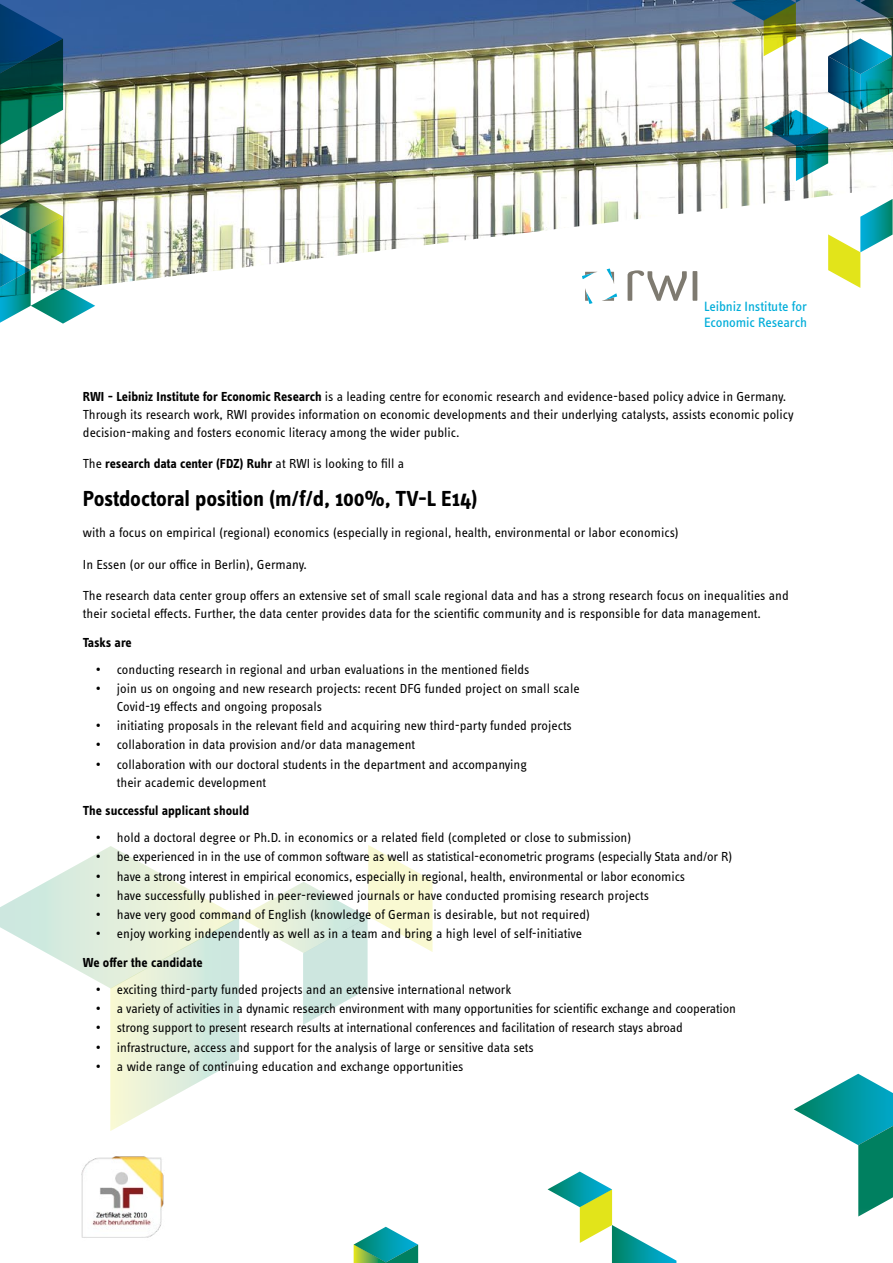
<style>
.page{position:relative;width:893px;height:1263px;background:#fff}
.page>*{position:absolute;margin:0;border:0;box-sizing:border-box;transform-origin:0 0}
.t1{font:700 22.5px "Info OT Text";letter-spacing:-.01em;color:#000}
.t2{font:13.95px/16.6px "Info OT Text";letter-spacing:-.01em;color:#00add9}
.t3{font:13.5px/18px "Info OT Text";color:#000}
.t4{font:700 13.5px "Info OT Text";letter-spacing:-.005em;color:#000}
.s1{font-weight:700}
.s2{font-weight:400}
</style>
<div class="page">
<img style="left:0;top:0;width:893px;height:301px">
<svg style="left:0;top:845px;width:433px;height:286px"></svg>
<svg style="left:548px;top:1171px;width:128px;height:92px"></svg>
<svg style="left:794px;top:1074px;width:99px;height:142px"></svg>
<svg style="left:0;top:3px;width:63px;height:143px;background:#266572"></svg>
<svg style="left:354px;top:1227px;width:64px;height:36px"></svg>
<img style="left:0;top:199px;width:95px;height:125px">
<svg style="left:828px;top:199px;width:65px;height:89px"></svg>
<img style="left:731px;top:0;width:162px;height:181px">
<img style="left:81px;top:1156px;width:83px;height:82px">
<svg style="left:582px;top:272px;width:15px;height:7px"></svg>
<svg style="left:585px;top:288px;width:8px;height:16px"></svg>
<svg style="left:607px;top:269px;width:7px;height:15px"></svg>
<svg style="left:602px;top:293px;width:15px;height:8px"></svg>
<hr style="left:693px;top:271px;width:4px;height:30px;background:#7e7a70">
<svg style="left:628px;top:270px;width:59px;height:31px"></svg>
<p class="t2" style="left:704px;top:297px;width:104px">Leibniz Institute for<br>Economic Research</p>
<p class="t3" style="left:83px;top:387px;width:712px"><span class="s1">RWI - Leibniz Institute for Economic Research</span> is a leading centre for economic research and evidence-based policy advice in Germany.<br>Through its research work, RWI provides information on economic developments and their underlying catalysts, assists economic policy decision-making and fosters economic literacy among the wider public.</p>
<p class="t4" style="left:83px;top:455px;width:323px"><span class="s2">The</span> research data center (FDZ) Ruhr <span class="s2">at RWI is looking to fill a</span></p>
<h1 class="t1" style="left:83px;top:484px;width:396px">Postdoctoral position (m/f/d, 100%, TV-L E14)</h1>
<p class="t3" style="left:83px;top:523px;width:598px">with a focus on empirical (regional) economics (especially in regional, health, environmental or labor economics)</p>
<p class="t3" style="left:83px;top:555px;width:225px">In Essen (or our office in Berlin), Germany.</p>
<p class="t3" style="left:83px;top:586px;width:707px">The research data center group offers an extensive set of small scale regional data and has a strong research focus on inequalities and their societal effects. Further, the data center provides data for the scientific community and is responsible for data management.</p>
<p class="t4" style="left:83px;top:634px;width:50px">Tasks are</p>
<p class="t3" style="left:96px;top:660px;width:435px">• conducting research in regional and urban evaluations in the mentioned fields</p>
<p class="t3" style="left:117px;top:679px;width:464px;text-indent:-21px">• join us on ongoing and new research projects: recent DFG funded project on small scale<br>Covid-19 effects and ongoing proposals</p>
<p class="t3" style="left:96px;top:716px;width:478px">• initiating proposals in the relevant field and acquiring new third-party funded projects</p>
<p class="t3" style="left:96px;top:736px;width:321px">• collaboration in data provision and/or data management</p>
<p class="t3" style="left:117px;top:755px;width:412px;text-indent:-21px">• collaboration with our doctoral students in the department and accompanying their academic development</p>
<p class="t4" style="left:83px;top:802px;width:168px">The successful applicant should</p>
<p class="t3" style="left:96px;top:828px;width:537px">• hold a doctoral degree or Ph.D. in economics or a related field (completed or close to submission)</p>
<p class="t3" style="left:96px;top:847px;width:638px">• be experienced in in the use of common software as well as statistical-econometric programs (especially Stata and/or R)</p>
<p class="t3" style="left:96px;top:867px;width:591px">• have a strong interest in empirical economics, especially in regional, health, environmental or labor economics</p>
<p class="t3" style="left:96px;top:886px;width:555px">• have successfully published in peer-reviewed journals or have conducted promising research projects</p>
<p class="t3" style="left:96px;top:905px;width:496px">• have very good command of English (knowledge of German is desirable, but not required)</p>
<p class="t3" style="left:96px;top:925px;width:488px">• enjoy working independently as well as in a team and bring a high level of self-initiative</p>
<p class="t4" style="left:83px;top:954px;width:121px">We offer the candidate</p>
<p class="t3" style="left:96px;top:980px;width:417px">• exciting third-party funded projects and an extensive international network</p>
<p class="t3" style="left:96px;top:999px;width:642px">• a variety of activities in a dynamic research environment with many opportunities for scientific exchange and cooperation</p>
<p class="t3" style="left:96px;top:1018px;width:589px">• strong support to present research results at international conferences and facilitation of research stays abroad</p>
<p class="t3" style="left:96px;top:1038px;width:440px">• infrastructure, access and support for the analysis of large or sensitive data sets</p>
<p class="t3" style="left:96px;top:1057px;width:369px">• a wide range of continuing education and exchange opportunities</p>
</div>
